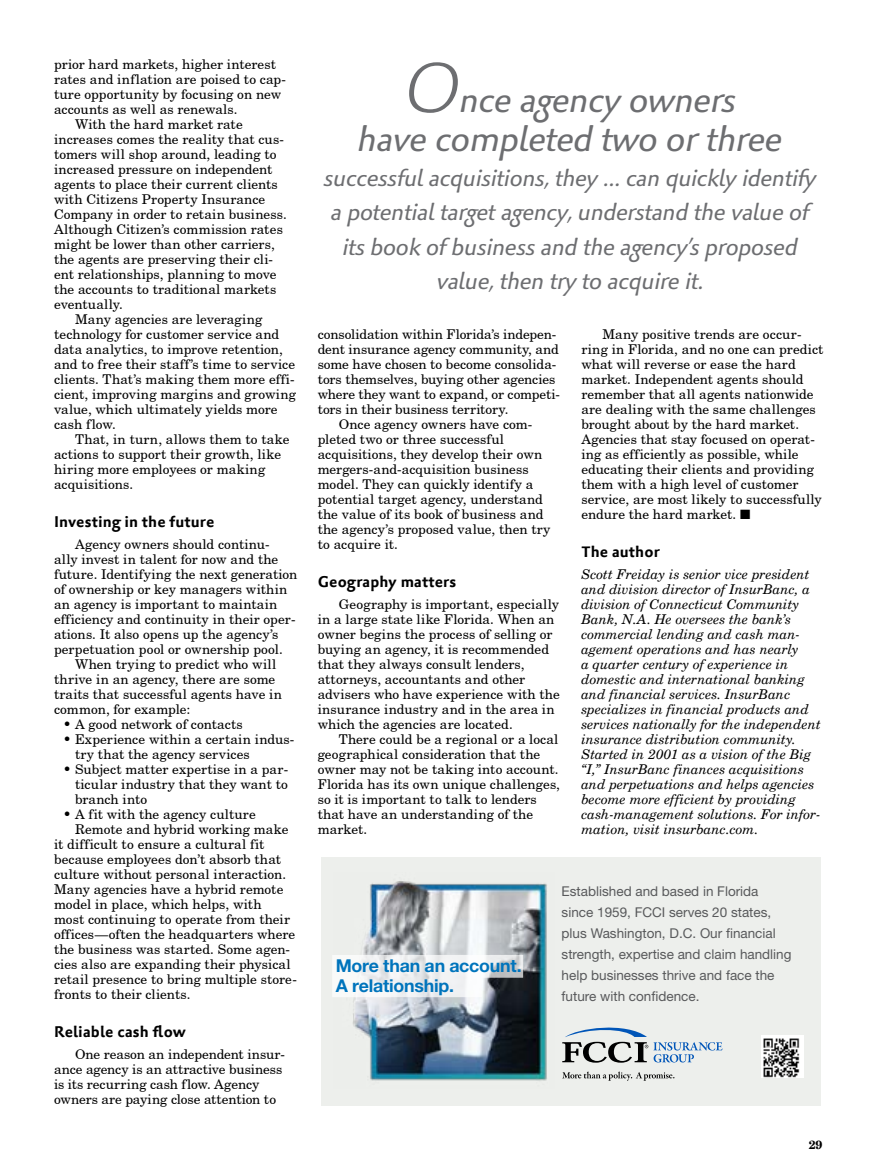
<style>
.page{position:relative;width:878px;height:1175px;background:#fff}
.page>*{position:absolute;margin:0;border:0;box-sizing:border-box;transform-origin:0 0}
.t1{font:italic 36px/39px "Palatino Sans Com";letter-spacing:-.01em;color:#6d6e71;text-align:center}
.t2{font:italic 24px/34.5px "Palatino Sans Com";letter-spacing:-.01em;color:#6d6e71;text-align:center}
.t3{font:700 17.7px/19.5px "Helvetica Neue LT Std";letter-spacing:-.015em;color:#0074bc}
.t4{font:700 15.75px "Palatino Sans Com";letter-spacing:.01em;color:#000}
.t5{font:13.5px/15px "New Century Schoolbook";letter-spacing:.005em;color:#000}
.t6{font:italic 13.5px/15px "New Century Schoolbook";color:#000}
.t7{font:13.5px/21px "Helvetica Neue LT Std";color:#58595b}
.t8{font:13.5px "New Century Schoolbook";letter-spacing:-.015em;color:#000}
.t9{font:700 12px "New Century Schlbk";color:#000}
.s1{font-weight:300;font-size:72px}
</style>
<div class="page">
<div style="left:320px;top:857px;width:500px;height:249px;background:#edefec"></div>
<svg style="left:562px;top:1027px;width:160px;height:35px"></svg>
<svg style="left:562px;top:1071px;width:112px;height:9px"></svg>
<img style="left:370px;top:881px;width:177px;height:200px">
<img style="left:333px;top:885px;width:211px;height:192px">
<img style="left:761px;top:1036px;width:42px;height:41px">
<p class="t5" style="left:54px;top:56px;width:223px">prior hard markets, higher interest</p>
<p class="t5" style="left:54px;top:71px;width:233px">rates and inflation are poised to cap-</p>
<p class="t5" style="left:54px;top:86px;width:229px">ture opportunity by focusing on new</p>
<p class="t5" style="left:54px;top:101px;width:185px">accounts as well as renewals.</p>
<p class="t5" style="left:75px;top:116px;width:169px">With the hard market rate</p>
<p class="t5" style="left:54px;top:131px;width:231px">increases comes the reality that cus-</p>
<p class="t5" style="left:54px;top:146px;width:224px">tomers will shop around, leading to</p>
<p class="t5" style="left:54px;top:161px;width:220px">increased pressure on independent</p>
<p class="t5" style="left:54px;top:176px;width:225px">agents to place their current clients</p>
<p class="t5" style="left:54px;top:191px;width:213px">with Citizens Property Insurance</p>
<p class="t5" style="left:54px;top:206px;width:234px">Company in order to retain business.</p>
<p class="t5" style="left:54px;top:221px;width:230px">Although Citizen’s commission rates</p>
<p class="t5" style="left:54px;top:236px;width:222px">might be lower than other carriers,</p>
<p class="t5" style="left:54px;top:251px;width:220px">the agents are preserving their cli-</p>
<p class="t5" style="left:54px;top:266px;width:224px">ent relationships, planning to move</p>
<p class="t5" style="left:54px;top:281px;width:224px">the accounts to traditional markets</p>
<p class="t5" style="left:54px;top:296px;width:70px">eventually.</p>
<p class="t5" style="left:75px;top:311px;width:189px">Many agencies are leveraging</p>
<p class="t5" style="left:54px;top:326px;width:227px">technology for customer service and</p>
<p class="t5" style="left:54px;top:341px;width:230px">data analytics, to improve retention,</p>
<p class="t5" style="left:54px;top:356px;width:243px">and to free their staff’s time to service</p>
<p class="t5" style="left:54px;top:371px;width:242px">clients. That’s making them more effi-</p>
<p class="t5" style="left:54px;top:386px;width:243px">cient, improving margins and growing</p>
<p class="t5" style="left:54px;top:401px;width:225px">value, which ultimately yields more</p>
<p class="t5" style="left:54px;top:416px;width:63px">cash flow.</p>
<p class="t5" style="left:75px;top:431px;width:216px">That, in turn, allows them to take</p>
<p class="t5" style="left:54px;top:446px;width:229px">actions to support their growth, like</p>
<p class="t5" style="left:54px;top:461px;width:213px">hiring more employees or making</p>
<p class="t5" style="left:54px;top:476px;width:81px">acquisitions.</p>
<p class="t4" style="left:54px;top:511px;width:162px">Investing in the future</p>
<p class="t5" style="left:75px;top:536px;width:196px">Agency owners should continu-</p>
<p class="t5" style="left:54px;top:551px;width:226px">ally invest in talent for now and the</p>
<p class="t5" style="left:54px;top:566px;width:245px">future. Identifying the next generation</p>
<p class="t5" style="left:54px;top:581px;width:235px">of ownership or key managers within</p>
<p class="t5" style="left:54px;top:596px;width:225px">an agency is important to maintain</p>
<p class="t5" style="left:54px;top:611px;width:243px">efficiency and continuity in their oper-</p>
<p class="t5" style="left:54px;top:626px;width:226px">ations. It also opens up the agency’s</p>
<p class="t5" style="left:54px;top:641px;width:230px">perpetuation pool or ownership pool.</p>
<p class="t5" style="left:75px;top:656px;width:203px">When trying to predict who will</p>
<p class="t5" style="left:54px;top:671px;width:223px">thrive in an agency, there are some</p>
<p class="t5" style="left:54px;top:686px;width:229px">traits that successful agents have in</p>
<p class="t5" style="left:54px;top:701px;width:138px">common, for example:</p>
<p class="t5" style="left:63px;top:716px;width:181px">• A good network of contacts</p>
<p class="t5" style="left:75px;top:731px;width:221px;text-indent:-12px">• Experience within a certain indus&shy;try that the agency services</p>
<p class="t5" style="left:75px;top:761px;width:215px;text-align:justify;text-indent:-12px">• Subject matter expertise in a par&shy;ticular industry that they want to branch into</p>
<p class="t5" style="left:63px;top:806px;width:194px">• A fit with the agency culture</p>
<p class="t5" style="left:75px;top:821px;width:215px">Remote and hybrid working make</p>
<p class="t5" style="left:54px;top:836px;width:212px">it difficult to ensure a cultural fit</p>
<p class="t5" style="left:54px;top:851px;width:228px">because employees don’t absorb that</p>
<p class="t5" style="left:54px;top:866px;width:234px">culture without personal interaction.</p>
<p class="t5" style="left:54px;top:881px;width:231px">Many agencies have a hybrid remote</p>
<p class="t5" style="left:54px;top:896px;width:209px">model in place, which helps, with</p>
<p class="t5" style="left:54px;top:911px;width:237px">most continuing to operate from their</p>
<p class="t5" style="left:54px;top:926px;width:243px">offices—often the headquarters where</p>
<p class="t5" style="left:54px;top:941px;width:237px">the business was started. Some agen-</p>
<p class="t5" style="left:54px;top:956px;width:238px">cies also are expanding their physical</p>
<p class="t5" style="left:54px;top:971px;width:244px">retail presence to bring multiple store-</p>
<p class="t5" style="left:54px;top:986px;width:138px">fronts to their clients.</p>
<p class="t4" style="left:54px;top:1021px;width:133px">Reliable cash flow</p>
<p class="t5" style="left:54px;top:1046px;width:232px;text-indent:21px">One reason an independent insur&shy;ance agency is an attractive business is its recurring cash flow. Agency owners are paying close attention to</p>
<h1 class="t1" style="left:358px;top:81px;width:426px"><span class="s1">O</span>nce agency owners<br>have completed two or three</h1>
<h2 class="t2" style="left:324px;top:160px;width:493px">successful acquisitions, they … can quickly identify a potential target agency, understand the value of its book of business and the agency’s proposed value, then try to acquire it.</h2>
<p class="t5" style="left:318px;top:326px;width:240px">consolidation within Florida’s indepen-</p>
<p class="t5" style="left:318px;top:341px;width:243px">dent insurance agency community, and</p>
<p class="t5" style="left:318px;top:356px;width:240px">some have chosen to become consolida-</p>
<p class="t5" style="left:318px;top:371px;width:239px">tors themselves, buying other agencies</p>
<p class="t8" style="left:318px;top:386px;width:244px">where they want to expand, or competi-</p>
<p class="t5" style="left:318px;top:401px;width:192px">tors in their business territory.</p>
<p class="t5" style="left:339px;top:416px;width:195px">Once agency owners have com-</p>
<p class="t5" style="left:318px;top:431px;width:188px">pleted two or three successful</p>
<p class="t5" style="left:318px;top:446px;width:226px">acquisitions, they develop their own</p>
<p class="t5" style="left:318px;top:461px;width:212px">mergers-and-acquisition business</p>
<p class="t5" style="left:318px;top:476px;width:217px">model. They can quickly identify a</p>
<p class="t5" style="left:318px;top:491px;width:227px">potential target agency, understand</p>
<p class="t5" style="left:318px;top:506px;width:227px">the value of its book of business and</p>
<p class="t5" style="left:318px;top:521px;width:234px">the agency’s proposed value, then try</p>
<p class="t5" style="left:318px;top:536px;width:82px">to acquire it.</p>
<p class="t4" style="left:318px;top:571px;width:140px">Geography matters</p>
<p class="t5" style="left:318px;top:596px;width:243px;text-indent:21px">Geography is important, especially in a large state like Florida. When an owner begins the process of selling or buying an agency, it is recommended that they always consult lenders, attorneys, accountants and other advisers who have experience with the insurance industry and in the area in which the agencies are located.</p>
<p class="t5" style="left:318px;top:731px;width:244px;text-indent:21px">There could be a regional or a local geographical consideration that the owner may not be taking into account.<br>Florida has its own unique challenges, so it is important to talk to lenders that have an understanding of the market.</p>
<p class="t5" style="left:581px;top:326px;width:244px;text-indent:21px">Many positive trends are occur&shy;ring in Florida, and no one can predict what will reverse or ease the hard market. Independent agents should remember that all agents nationwide are dealing with the same challenges brought about by the hard market.<br>Agencies that stay focused on operat&shy;ing as efficiently as possible, while educating their clients and providing them with a high level of customer service, are most likely to successfully endure the hard market. ■</p>
<p class="t4" style="left:581px;top:541px;width:80px">The author</p>
<p class="t6" style="left:581px;top:566px;width:241px">Scott Freiday is senior vice president and division director of InsurBanc, a division of Connecticut Community Bank, N.A. He oversees the bank’s commercial lending and cash man&shy;agement operations and has nearly<br>a quarter century of experience in domestic and international banking and financial services. InsurBanc specializes in financial products and services nationally for the independent insurance distribution community.<br>Started in 2001 as a vision of the Big “I,” InsurBanc finances acquisitions and perpetuations and helps agencies become more efficient by providing cash-management solutions. For infor&shy;mation, visit insurbanc.com.</p>
<h3 class="t3" style="left:336px;top:955px;width:187px">More than an account.<br>A relationship.</h3>
<p class="t7" style="left:561px;top:880px;width:231px">Established and based in Florida since 1959, FCCI serves 20 states, plus Washington, D.C. Our financial strength, expertise and claim handling help businesses thrive and face the future with confidence.</p>
<p class="t9" style="left:808px;top:1137px;width:15px">29</p>
</div>
